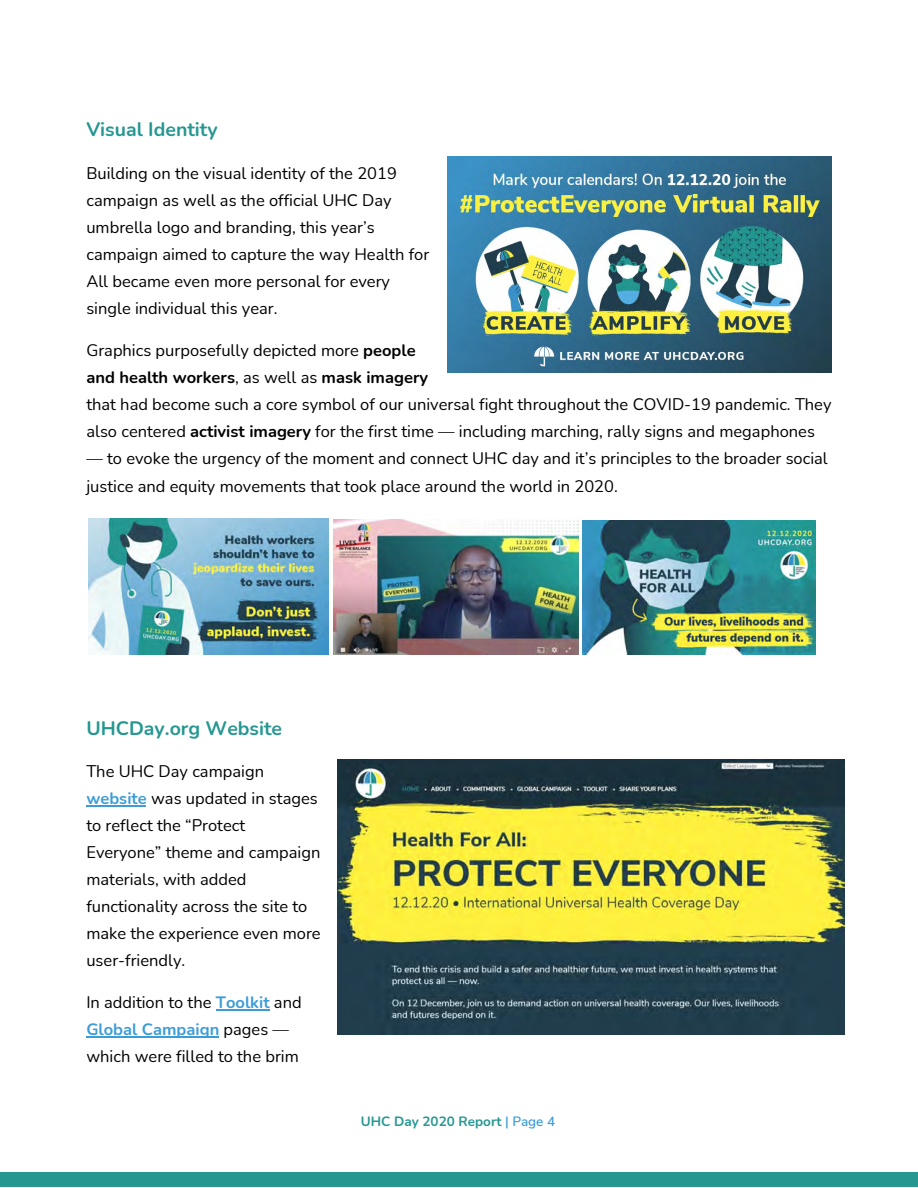
<style>
.page{position:relative;width:918px;height:1188px;background:#fff}
.page>*{position:absolute;margin:0;border:0;box-sizing:border-box;transform-origin:0 0}
.t1{font:700 19.5px "Nunito";color:#269791}
.t2{font:16.5px/27px "Nunito";color:#000}
.t3{font:700 13.5px "Nunito";color:#269791}
.s1{font-weight:700}
.s2{font-weight:700;color:#3c9cd7}
.s3{font-weight:600;color:#3c9cd7}
</style>
<div class="page">
<img style="left:89px;top:519px;width:239px;height:136px">
<img style="left:333px;top:520px;width:245px;height:135px">
<img style="left:583px;top:521px;width:233px;height:134px">
<hr style="left:87px;top:806px;width:59px;height:1px;background:#3c9cd7">
<hr style="left:216px;top:1009px;width:54px;height:1px;background:#3c9cd7">
<hr style="left:87px;top:1036px;width:132px;height:1px;background:#3c9cd7">
<img style="left:448px;top:156px;width:383px;height:216px">
<img style="left:338px;top:759px;width:507px;height:276px">
<div style="left:0;top:1172px;width:918px;height:15px;background:#269791"></div>
<p class="t1" style="left:86px;top:116px;width:133px">Visual Identity</p>
<p class="t2" style="left:86px;top:160px;width:344px">Building on the visual identity of the 2019 campaign as well as the official UHC Day umbrella logo and branding, this year’s campaign aimed to capture the way Health for All became even more personal for every single individual this year.</p>
<p class="t2" style="left:86px;top:337px;width:747px">Graphics purposefully depicted more <span class="s1">people<br>and health workers</span>, as well as <span class="s1">mask imagery<br></span>that had become such a core symbol of our universal fight throughout the COVID-19 pandemic. They also centered <span class="s1">activist imagery</span> for the first time — including marching, rally signs and megaphones</p>
<p class="t2" style="left:86px;top:444px;width:743px;line-height:28.2px">— to evoke the urgency of the moment and connect UHC day and it’s principles to the broader social justice and equity movements that took place around the world in 2020.</p>
<p class="t1" style="left:86px;top:715px;width:197px">UHCDay.org Website</p>
<p class="t2" style="left:86px;top:758px;width:236px">The UHC Day campaign <span class="s2">website</span> was updated in stages to reflect the “Protect<br>Everyone” theme and campaign materials, with added functionality across the site to make the experience even more user-friendly.</p>
<p class="t2" style="left:86px;top:989px;width:217px">In addition to the <span class="s2">Toolkit</span> and<br><span class="s2">Global Campaign</span> pages — which were filled to the brim</p>
<p class="t3" style="left:361px;top:1112px;width:196px">UHC Day 2020 Report <span class="s3">| Page 4</span></p>
</div>
